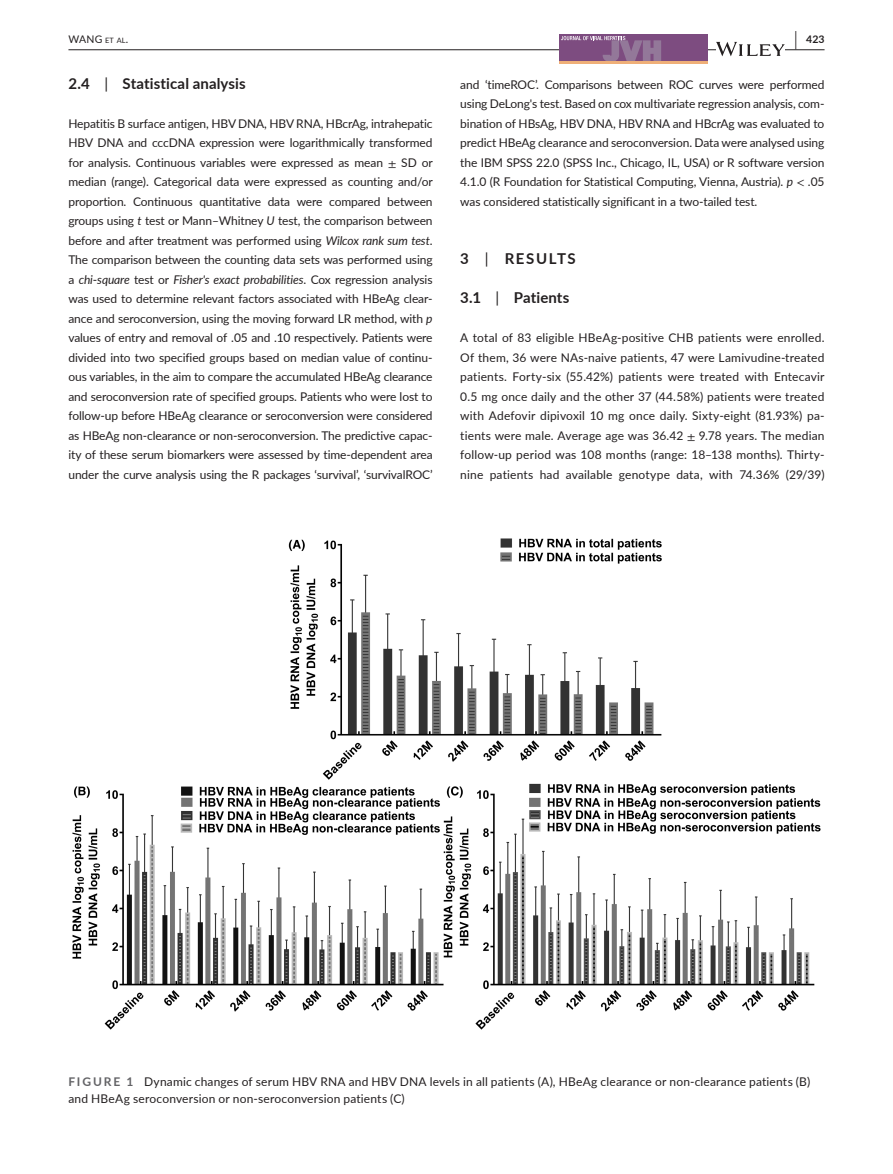
<style>
.page{position:relative;width:893px;height:1174px;background:#fff}
.page>*{position:absolute;margin:0;border:0;box-sizing:border-box;transform-origin:0 0}
.t1{font:700 15px "Lato";letter-spacing:.01em;color:#231f20}
.t2{font:700 15px "Lato";letter-spacing:.105em;color:#231f20}
.t3{font:12px/19.5px "Lato";letter-spacing:.01em;color:#231f20;text-align:justify}
.t4{font:10.5px "Lato";color:#231f20}
.t5{font:700 10.5px "Lato";color:#231f20}
.s1{font-size:7.35px}
.s2{font-size:19.5px}
.s3{font-weight:400}
.s4{font-family:"STIX"}
.s5{font-style:italic}
.s6{font-weight:700;color:#636366}
</style>
<div class="page">
<hr style="left:68px;top:49px;width:756px;height:1px;background:#231f20">
<div style="left:559px;top:34px;width:149px;height:30px;background:#7d4c80"></div>
<svg style="left:561px;top:36px;width:100px;height:26px"></svg>
<hr style="left:559px;top:62px;width:149px;height:2px;background:#efaf78">
<svg style="left:716px;top:42px;width:69px;height:14px"></svg>
<img style="left:72px;top:538px;width:749px;height:492px">
<p class="t4" style="left:68px;top:31px;width:61px">WANG <span class="s1">et al</span>.</p>
<p class="t5" style="left:795px;top:31px;width:31px"><span class="s2">|</span> 423</p>
<p class="t1" style="left:68px;top:72px;width:179px">2.4 <span class="s3">|</span> Statistical analysis</p>
<p class="t3" style="left:68px;top:113px;width:366px">Hepatitis B surface antigen, HBV DNA, HBV RNA, HBcrAg, intrahepatic HBV DNA and cccDNA expression were logarithmically transformed for analysis. Continuous variables were expressed as mean <span class="s4">±</span> SD or median (range). Categorical data were expressed as counting and/or proportion. Continuous quantitative data were compared between groups using <span class="s5">t</span> test or Mann–Whitney <span class="s5">U</span> test, the comparison between before and after treatment was performed using <span class="s5">Wilcox rank sum test</span>.<br>The comparison between the counting data sets was performed using a <span class="s5">chi</span>-<span class="s5">square</span> test or <span class="s5">Fisher's exact probabilities</span>. Cox regression analysis was used to determine relevant factors associated with HBeAg clear&shy;ance and seroconversion, using the moving forward LR method, with <span class="s5">p </span>values of entry and removal of .05 and .10 respectively. Patients were divided into two specified groups based on median value of continu&shy;ous variables, in the aim to compare the accumulated HBeAg clearance and seroconversion rate of specified groups. Patients who were lost to follow-up before HBeAg clearance or seroconversion were considered as HBeAg non-clearance or non-seroconversion. The predictive capac&shy;ity of these serum biomarkers were assessed by time-dependent area under the curve analysis using the R packages ‘survival’, ‘survivalROC’</p>
<p class="t3" style="left:460px;top:74px;width:366px">and ‘timeROC’. Comparisons between ROC curves were performed using DeLong's test. Based on cox multivariate regression analysis, com&shy;bination of HBsAg, HBV DNA, HBV RNA and HBcrAg was evaluated to predict HBeAg clearance and seroconversion. Data were analysed using the IBM SPSS 22.0 (SPSS Inc., Chicago, IL, USA) or R software version 4.1.0 (R Foundation for Statistical Computing, Vienna, Austria). <span class="s5">p</span> <span class="s4">&lt;</span> .05 was considered statistically significant in a two-tailed test.</p>
<p class="t2" style="left:460px;top:248px;width:117px">3 <span class="s3">|</span> RESULTS</p>
<p class="t1" style="left:460px;top:287px;width:111px">3.1 <span class="s3">|</span> Patients</p>
<p class="t3" style="left:460px;top:327px;width:366px">A total of 83 eligible HBeAg-positive CHB patients were enrolled.<br>Of them, 36 were NAs-naive patients, 47 were Lamivudine-treated patients. Forty-six (55.42%) patients were treated with Entecavir 0.5 mg once daily and the other 37 (44.58%) patients were treated with Adefovir dipivoxil 10 mg once daily. Sixty-eight (81.93%) pa&shy;tients were male. Average age was 36.42 <span class="s4">±</span> 9.78 years. The median follow-up period was 108 months (range: 18–138 months). Thirty&shy;nine patients had available genotype data, with 74.36% (29/39)</p>
<p class="t3" style="left:68px;top:1073px;width:743px;line-height:16.5px"><span class="s6">FIGURE 1</span> Dynamic changes of serum HBV RNA and HBV DNA levels in all patients (A), HBeAg clearance or non-clearance patients (B) and HBeAg seroconversion or non-seroconversion patients (C)</p>
</div>
